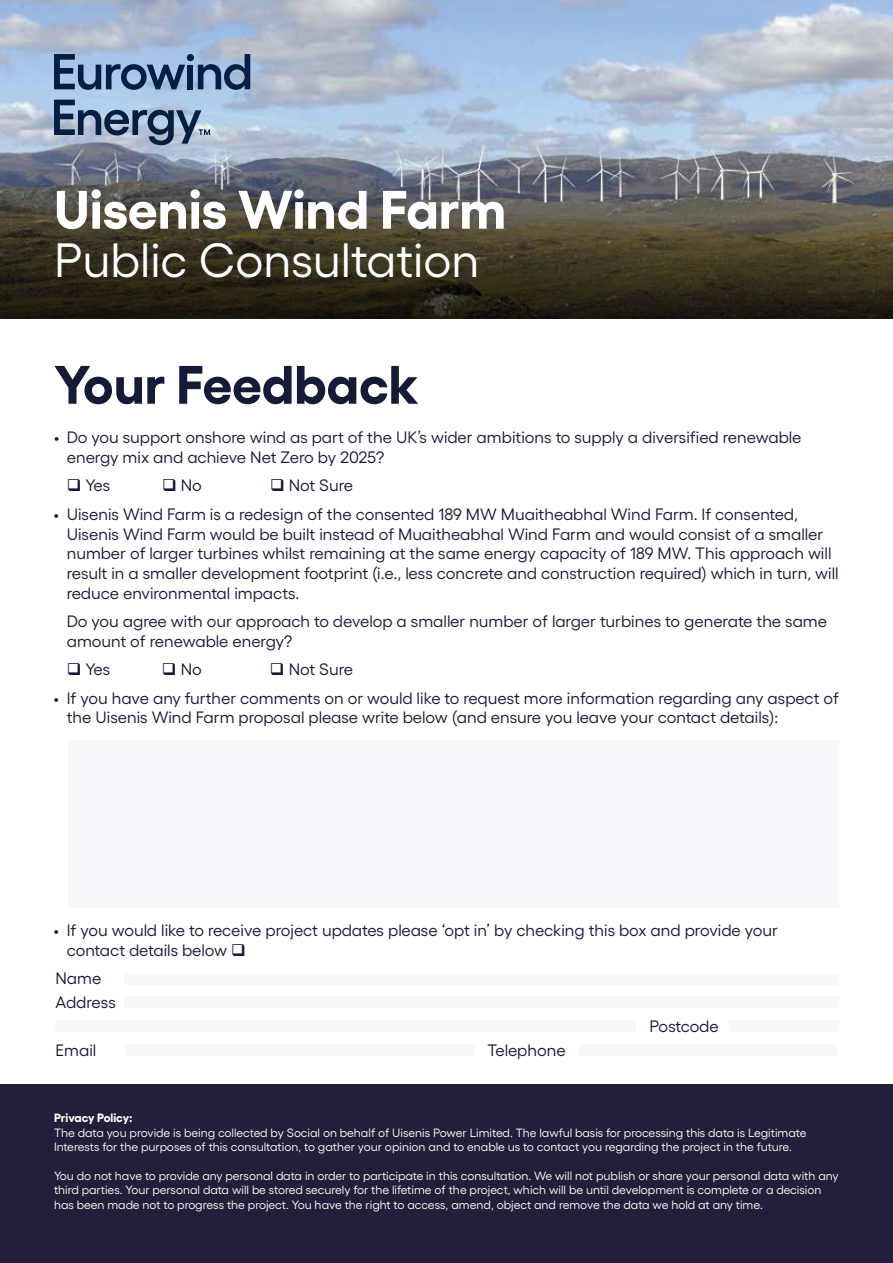
<style>
.page{position:relative;width:893px;height:1263px;background:#fff}
.page>*{position:absolute;margin:0;border:0;box-sizing:border-box;transform-origin:0 0}
.t1{font:700 54px "Gellix";color:#fff}
.t2{font:700 54px "Gellix";letter-spacing:-.005em;color:#151a35}
.t3{font:48px "Gellix";color:#fff}
.t4{font:16.5px/19.8px "Gellix";color:#151a35}
.t5{font:12px/14.4px "Gellix";color:#fff}
.t6{font:700 12px "Gellix";letter-spacing:-.005em;color:#fff}
</style>
<div class="page">
<div style="left:0;top:1084px;width:893px;height:179px;background:#211f39"></div>
<div style="left:125px;top:973px;width:714px;height:11px;background:#f6f8fc"></div>
<div style="left:125px;top:996px;width:714px;height:12px;background:#f6f8fc"></div>
<div style="left:730px;top:1020px;width:109px;height:12px;background:#f6f8fc"></div>
<div style="left:56px;top:1020px;width:580px;height:12px;background:#f6f8fc"></div>
<div style="left:578px;top:1044px;width:259px;height:12px;background:#f6f8fc"></div>
<div style="left:125px;top:1044px;width:350px;height:12px;background:#f6f8fc"></div>
<div style="left:69px;top:740px;width:770px;height:168px;background:#f6f8fc"></div>
<img style="left:0;top:0;width:893px;height:217px">
<svg style="left:54px;top:100px;width:156px;height:45px;background:#7c92ac"></svg>
<div style="left:188px;top:65px;width:5px;height:24px;background:#051f42"></div>
<div style="left:187px;top:54px;width:7px;height:7px;background:#051f42;border-radius:50%"></div>
<svg style="left:198px;top:54px;width:52px;height:36px;background:#647d9c"></svg>
<svg style="left:54px;top:54px;width:131px;height:36px;background:#6a86a9"></svg>
<svg style="left:0;top:217px;width:893px;height:102px;background:#383221"></svg>
<h1 class="t1" style="left:54px;top:166px;width:454px">Uisenis Wind Farm</h1>
<h2 class="t3" style="left:54px;top:223px;width:427px">Public Consultation</h2>
<h1 class="t2" style="left:54px;top:341px;width:366px">Your Feedback</h1>
<p class="t4" style="left:67px;top:426px;width:736px;text-indent:-13px">• Do you support onshore wind as part of the UK’s wider ambitions to supply a diversified renewable energy mix and achieve Net Zero by 2025?</p>
<p class="t4" style="left:67px;top:474px;width:45px">❑ Yes</p>
<p class="t4" style="left:162px;top:474px;width:41px">❑ No</p>
<p class="t4" style="left:270px;top:474px;width:85px">❑ Not Sure</p>
<p class="t4" style="left:67px;top:502px;width:774px;text-indent:-13px">• Uisenis Wind Farm is a redesign of the consented 189 MW Muaitheabhal Wind Farm. If consented, Uisenis Wind Farm would be built instead of Muaitheabhal Wind Farm and would consist of a smaller number of larger turbines whilst remaining at the same energy capacity of 189 MW. This approach will result in a smaller development footprint (i.e., less concrete and construction required) which in turn, will reduce environmental impacts.</p>
<p class="t4" style="left:67px;top:610px;width:762px">Do you agree with our approach to develop a smaller number of larger turbines to generate the same amount of renewable energy?</p>
<p class="t4" style="left:67px;top:658px;width:45px">❑ Yes</p>
<p class="t4" style="left:162px;top:658px;width:41px">❑ No</p>
<p class="t4" style="left:270px;top:658px;width:85px">❑ Not Sure</p>
<p class="t4" style="left:67px;top:686px;width:774px;text-indent:-13px">• If you have any further comments on or would like to request more information regarding any aspect of the Uisenis Wind Farm proposal please write below (and ensure you leave your contact details):</p>
<p class="t4" style="left:67px;top:919px;width:713px;text-indent:-13px">• If you would like to receive project updates please ‘opt in’ by checking this box and provide your contact details below ❑</p>
<p class="t4" style="left:55px;top:965px;width:62px;line-height:24px">Name<br>Address</p>
<p class="t4" style="left:650px;top:1015px;width:71px">Postcode</p>
<p class="t4" style="left:55px;top:1039px;width:42px">Email</p>
<p class="t4" style="left:487px;top:1039px;width:80px">Telephone</p>
<p class="t6" style="left:54px;top:1108px;width:80px">Privacy Policy:</p>
<p class="t5" style="left:54px;top:1124px;width:754px">The data you provide is being collected by Social on behalf of Uisenis Power Limited. The lawful basis for processing this data is Legitimate<br>Interests for the purposes of this consultation, to gather your opinion and to enable us to contact you regarding the project in the future.</p>
<p class="t5" style="left:54px;top:1167px;width:786px">You do not have to provide any personal data in order to participate in this consultation. We will not publish or share your personal data with any third parties. Your personal data will be stored securely for the lifetime of the project, which will be until development is complete or a decision has been made not to progress the project. You have the right to access, amend, object and remove the data we hold at any time.</p>
</div>
